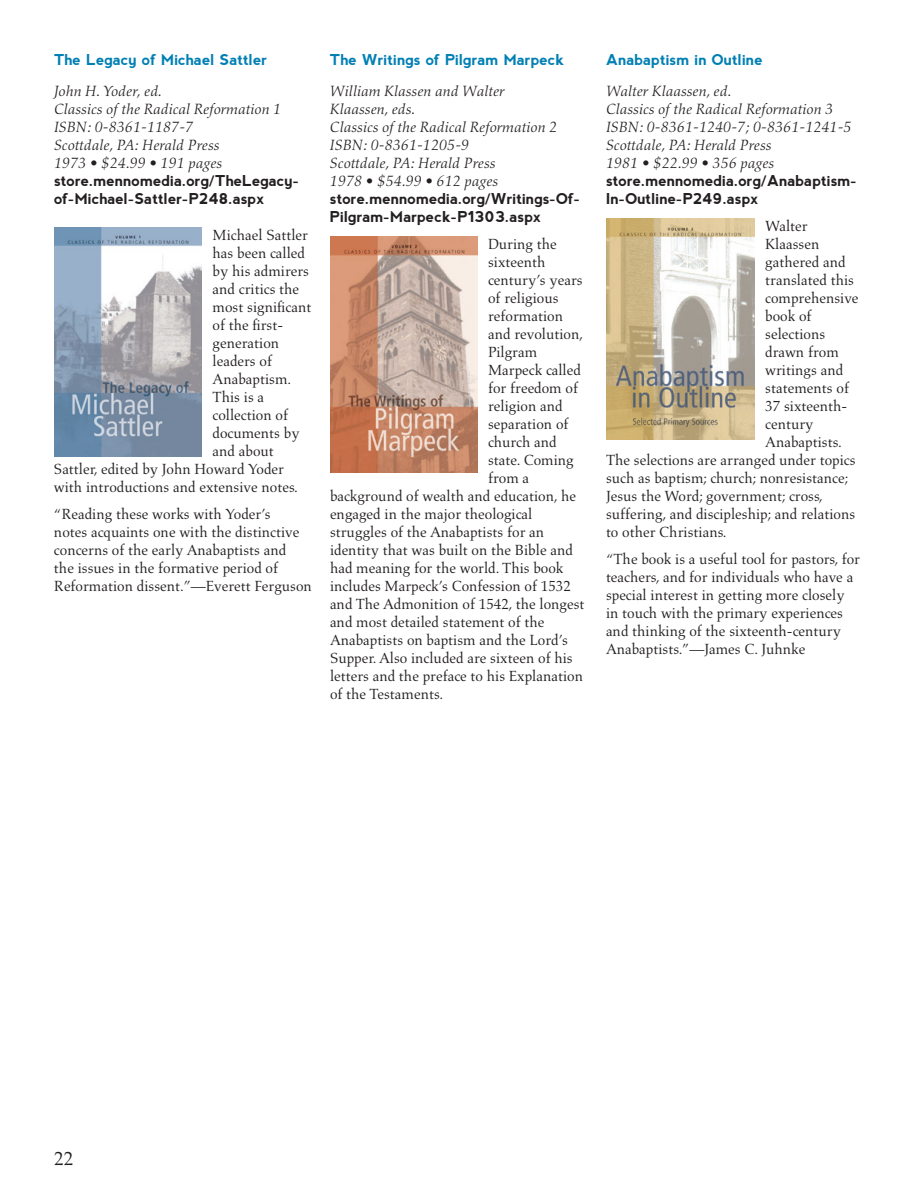
<style>
.page{position:relative;width:918px;height:1188px;background:#fff}
.page>*{position:absolute;margin:0;border:0;box-sizing:border-box;transform-origin:0 0}
.t1{font:19.5px "Aldus LT Std";color:#231f20}
.t2{font:15px/18px "Aldus LT Std";color:#231f20}
.t3{font:italic 15px/18px "Aldus Nova Pro";color:#231f20}
.t4{font:700 15px/18px "nevis";color:#231f20}
.t5{font:700 15px "nevis";color:#007fb4}
</style>
<div class="page">
<img style="left:54px;top:228px;width:148px;height:228px">
<img style="left:330px;top:236px;width:148px;height:237px">
<img style="left:606px;top:219px;width:149px;height:221px">
<p class="t5" style="left:54px;top:51px;width:215px">The Legacy of Michael Sattler</p>
<p class="t3" style="left:54px;top:83px;width:229px">John H. Yoder, ed.<br>Classics of the Radical Reformation 1<br>ISBN: 0-8361-1187-7<br>Scottdale, PA: Herald Press<br>1973 • $24.99 • 191 pages</p>
<p class="t4" style="left:54px;top:172px;width:247px">store.mennomedia.org/TheLegacy&shy;of-Michael-Sattler-P248.aspx</p>
<p class="t2" style="left:213px;top:227px;width:97px">Michael Sattler</p>
<p class="t2" style="left:213px;top:245px;width:94px">has been called</p>
<p class="t2" style="left:213px;top:263px;width:98px">by his admirers</p>
<p class="t2" style="left:213px;top:281px;width:88px">and critics the</p>
<p class="t2" style="left:213px;top:299px;width:100px">most significant</p>
<p class="t2" style="left:213px;top:317px;width:72px">of the first-</p>
<p class="t2" style="left:213px;top:335px;width:68px">generation</p>
<p class="t2" style="left:213px;top:353px;width:61px">leaders of</p>
<p class="t2" style="left:213px;top:371px;width:80px">Anabaptism.</p>
<p class="t2" style="left:213px;top:389px;width:53px">This is a</p>
<p class="t2" style="left:213px;top:407px;width:77px">collection of</p>
<p class="t2" style="left:213px;top:425px;width:89px">documents by</p>
<p class="t2" style="left:213px;top:443px;width:63px">and about</p>
<p class="t2" style="left:54px;top:461px;width:232px">Sattler, edited by John Howard Yoder</p>
<p class="t2" style="left:54px;top:479px;width:246px">with introductions and extensive notes.</p>
<p class="t2" style="left:54px;top:506px;width:259px">“Reading these works with Yoder’s<br>notes acquaints one with the distinctive concerns of the early Anabaptists and<br>the issues in the formative period of Reformation dissent.”—Everett Ferguson</p>
<p class="t5" style="left:330px;top:51px;width:236px">The Writings of Pilgram Marpeck</p>
<p class="t3" style="left:330px;top:83px;width:229px">William Klassen and Walter<br>Klaassen, eds.<br>Classics of the Radical Reformation 2<br>ISBN: 0-8361-1205-9<br>Scottdale, PA: Herald Press<br>1978 • $54.99 • 612 pages</p>
<p class="t4" style="left:330px;top:190px;width:252px">store.mennomedia.org/Writings-Of-<br>Pilgram-Marpeck-P1303.aspx</p>
<p class="t2" style="left:488px;top:236px;width:70px">During the</p>
<p class="t2" style="left:488px;top:254px;width:59px">sixteenth</p>
<p class="t2" style="left:488px;top:272px;width:96px">century’s years</p>
<p class="t2" style="left:488px;top:290px;width:72px">of religious</p>
<p class="t2" style="left:488px;top:308px;width:76px">reformation</p>
<p class="t2" style="left:488px;top:326px;width:97px">and revolution,</p>
<p class="t2" style="left:488px;top:344px;width:51px">Pilgram</p>
<p class="t2" style="left:488px;top:362px;width:94px">Marpeck called</p>
<p class="t2" style="left:488px;top:380px;width:91px">for freedom of</p>
<p class="t2" style="left:488px;top:398px;width:76px">religion and</p>
<p class="t2" style="left:488px;top:416px;width:82px">separation of</p>
<p class="t2" style="left:488px;top:434px;width:70px">church and</p>
<p class="t2" style="left:488px;top:452px;width:87px">state. Coming</p>
<p class="t2" style="left:488px;top:470px;width:43px">from a</p>
<p class="t2" style="left:330px;top:488px;width:248px">background of wealth and education, he</p>
<p class="t2" style="left:330px;top:506px;width:204px">engaged in the major theological</p>
<p class="t2" style="left:330px;top:524px;width:216px">struggles of the Anabaptists for an</p>
<p class="t2" style="left:330px;top:542px;width:244px">identity that was built on the Bible and</p>
<p class="t2" style="left:330px;top:560px;width:235px">had meaning for the world. This book</p>
<p class="t2" style="left:330px;top:578px;width:242px">includes Marpeck’s Confession of 1532</p>
<p class="t2" style="left:330px;top:596px;width:256px">and The Admonition of 1542, the longest</p>
<p class="t2" style="left:330px;top:614px;width:216px">and most detailed statement of the</p>
<p class="t2" style="left:330px;top:632px;width:239px">Anabaptists on baptism and the Lord’s</p>
<p class="t2" style="left:330px;top:650px;width:244px">Supper. Also included are sixteen of his</p>
<p class="t2" style="left:330px;top:668px;width:255px">letters and the preface to his Explanation</p>
<p class="t2" style="left:330px;top:686px;width:115px">of the Testaments.</p>
<p class="t5" style="left:606px;top:51px;width:158px">Anabaptism in Outline</p>
<p class="t3" style="left:606px;top:83px;width:247px">Walter Klaassen, ed.<br>Classics of the Radical Reformation 3<br>ISBN: 0-8361-1240-7; 0-8361-1241-5<br>Scottdale, PA: Herald Press<br>1981 • $22.99 • 356 pages</p>
<p class="t4" style="left:606px;top:172px;width:253px">store.mennomedia.org/Anabaptism-<br>In-Outline-P249.aspx</p>
<p class="t2" style="left:765px;top:218px;width:44px">Walter</p>
<p class="t2" style="left:765px;top:236px;width:56px">Klaassen</p>
<p class="t2" style="left:765px;top:254px;width:82px">gathered and</p>
<p class="t2" style="left:765px;top:272px;width:90px">translated this</p>
<p class="t2" style="left:765px;top:290px;width:95px">comprehensive</p>
<p class="t2" style="left:765px;top:308px;width:48px">book of</p>
<p class="t2" style="left:765px;top:326px;width:61px">selections</p>
<p class="t2" style="left:765px;top:344px;width:75px">drawn from</p>
<p class="t2" style="left:765px;top:362px;width:79px">writings and</p>
<p class="t2" style="left:765px;top:380px;width:85px">statements of</p>
<p class="t2" style="left:765px;top:398px;width:84px">37 sixteenth-</p>
<p class="t2" style="left:765px;top:416px;width:50px">century</p>
<p class="t2" style="left:765px;top:434px;width:78px">Anabaptists.</p>
<p class="t2" style="left:606px;top:452px;width:251px">The selections are arranged under topics</p>
<p class="t2" style="left:606px;top:470px;width:244px">such as baptism; church; nonresistance;</p>
<p class="t2" style="left:606px;top:488px;width:219px">Jesus the Word; government; cross,</p>
<p class="t2" style="left:606px;top:506px;width:251px">suffering, and discipleship; and relations</p>
<p class="t2" style="left:606px;top:524px;width:122px">to other Christians.</p>
<p class="t2" style="left:606px;top:551px;width:256px">“The book is a useful tool for pastors, for teachers, and for individuals who have a special interest in getting more closely in touch with the primary experiences and thinking of the sixteenth-century Anabaptists.”—James C. Juhnke</p>
<h1 class="t1" style="left:54px;top:1148px;width:21px">22</h1>
</div>
